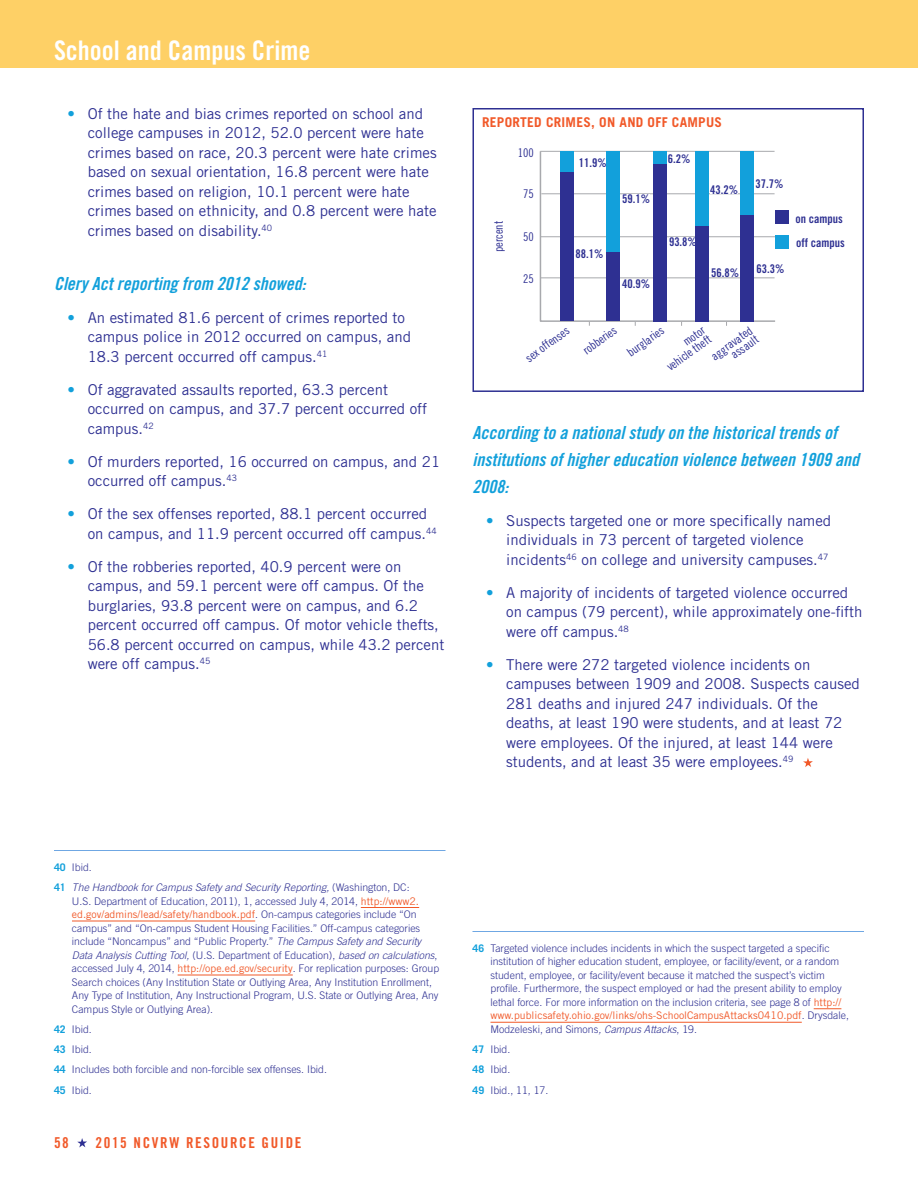
<style>
.page{position:relative;width:918px;height:1188px;background:#fff}
.page>*{position:absolute;margin:0;border:0;box-sizing:border-box;transform-origin:0 0}
.t1{font:27px "Trade Gothic LT Std Bd Cn 20";color:#fff}
.t2{font:18px/27px "Trade Gothic LT Std Bd Cn 20 Obl";color:#12a0db}
.t3{font:15px/19.5px "Trade Gothic LT Std";color:#2e3092}
.t4{font:15px "Trade Gothic LT Std Bd Cn 20";letter-spacing:.11em;color:#f15929}
.t5{font:700 13.5px "Trade Gothic LT Std";letter-spacing:.02em;color:#f15929}
.t6{font:12px/10.5px "Trade Gothic LT Std Cn 18";color:#2e3092;text-align:right}
.t7{font:12px/23.9px "Trade Gothic LT Std Bd Cn 20";color:#2e3092}
.t8{font:300 10.5px/13.5px "Trade Gothic LT Std";color:#2e3092}
.t9{font:italic 300 10.5px/20.2px "Trade Gothic LT Std";color:#2e3092}
.s1{color:#12a0db}
.s2{font-weight:700;font-style:normal;color:#12a0db}
.s3{font-style:normal}
.s4{font-weight:400;color:#f15929}
.s5{font-style:italic}
.s6{font-weight:700;color:#12a0db}
</style>
<div class="page">
<svg style="left:77px;top:1138px;width:10px;height:10px"></svg>
<div style="left:0;top:0;width:918px;height:68px;background:#fed066"></div>
<hr style="left:54px;top:850px;width:392px;height:1px;background:#6fa7e3">
<hr style="left:361px;top:907px;width:58px;height:1px;background:#f15929">
<hr style="left:72px;top:921px;width:183px;height:1px;background:#f15929">
<hr style="left:178px;top:975px;width:115px;height:1px;background:#f15929">
<svg style="left:803px;top:758px;width:10px;height:9px"></svg>
<hr style="left:472px;top:931px;width:392px;height:1px;background:#6fa7e3">
<svg style="left:814px;top:1008px;width:27px;height:1px"></svg>
<hr style="left:490px;top:1022px;width:312px;height:1px;background:#f15929">
<div style="left:472px;top:108px;width:392px;height:284px;border:2px solid #2e3092"></div>
<div style="left:776px;top:211px;width:13px;height:13px;background:#2e3092"></div>
<div style="left:776px;top:235px;width:13px;height:13px;background:#12a0db"></div>
<svg style="left:539px;top:150px;width:238px;height:176px"></svg>
<div style="left:622px;top:195px;width:28px;height:8px;background:#fff"></div>
<div style="left:668px;top:154px;width:23px;height:9px;background:#fff"></div>
<div style="left:710px;top:185px;width:28px;height:9px;background:#fff"></div>
<div style="left:755px;top:180px;width:28px;height:8px;background:#fff"></div>
<div style="left:560px;top:172px;width:14px;height:148px;background:#2e3092"></div>
<div style="left:560px;top:152px;width:14px;height:20px;background:#12a0db"></div>
<div style="left:607px;top:251px;width:13px;height:69px;background:#2e3092"></div>
<div style="left:607px;top:151px;width:13px;height:100px;background:#12a0db"></div>
<div style="left:653px;top:164px;width:14px;height:158px;background:#2e3092"></div>
<div style="left:653px;top:151px;width:14px;height:13px;background:#12a0db"></div>
<div style="left:695px;top:226px;width:14px;height:96px;background:#2e3092"></div>
<div style="left:695px;top:151px;width:14px;height:75px;background:#12a0db"></div>
<div style="left:740px;top:215px;width:14px;height:107px;background:#2e3092"></div>
<div style="left:741px;top:152px;width:13px;height:63px;background:#12a0db"></div>
<h1 class="t1" style="left:54px;top:34px;width:258px">School and Campus Crime</h1>
<p class="t3" style="left:88px;top:104px;width:351px;text-indent:-20px"><span class="s1">•</span> Of the hate and bias crimes reported on school and college campuses in 2012, 52.0 percent were hate crimes based on race, 20.3 percent were hate crimes based on sexual orientation, 16.8 percent were hate crimes based on religion, 10.1 percent were hate crimes based on ethnicity, and 0.8 percent were hate crimes based on disability.<sup>40</sup></p>
<p class="t2" style="left:54px;top:270px;width:253px">Clery Act reporting from 2012 showed:</p>
<p class="t3" style="left:88px;top:308px;width:325px;text-indent:-20px"><span class="s1">•</span> An estimated 81.6 percent of crimes reported to campus police in 2012 occurred on campus, and<br>18.3 percent occurred off campus.<sup>41</sup></p>
<p class="t3" style="left:88px;top:380px;width:341px;text-indent:-20px"><span class="s1">•</span> Of aggravated assaults reported, 63.3 percent occurred on campus, and 37.7 percent occurred off campus.<sup>42</sup></p>
<p class="t3" style="left:88px;top:452px;width:354px;text-indent:-20px"><span class="s1">•</span> Of murders reported, 16 occurred on campus, and 21 occurred off campus.<sup>43</sup></p>
<p class="t3" style="left:88px;top:504px;width:350px;text-indent:-20px"><span class="s1">•</span> Of the sex offenses reported, 88.1 percent occurred on campus, and 11.9 percent occurred off campus.<sup>44</sup></p>
<p class="t3" style="left:88px;top:557px;width:358px;text-indent:-20px"><span class="s1">•</span> Of the robberies reported, 40.9 percent were on campus, and 59.1 percent were off campus. Of the burglaries, 93.8 percent were on campus, and 6.2 percent occurred off campus. Of motor vehicle thefts, 56.8 percent occurred on campus, while 43.2 percent were off campus.<sup>45</sup></p>
<p class="t5" style="left:482px;top:114px;width:242px">REPORTED CRIMES, ON AND OFF CAMPUS</p>
<p class="t6" style="left:518px;top:147px;width:17px">100</p>
<p class="t7" style="left:668px;top:146px;width:24px">6.2%</p>
<p class="t7" style="left:579px;top:151px;width:29px">11.9%</p>
<p class="t6" style="left:493px;top:252px;width:33px;rotate:-90deg">percent</p>
<p class="t6" style="left:523px;top:188px;width:12px">75</p>
<p class="t6" style="left:523px;top:231px;width:12px">50</p>
<p class="t7" style="left:575px;top:241px;width:29px">88.1%</p>
<p class="t7" style="left:622px;top:187px;width:29px">59.1%</p>
<p class="t7" style="left:710px;top:178px;width:29px">43.2%</p>
<p class="t7" style="left:669px;top:230px;width:29px">93.8%</p>
<p class="t7" style="left:755px;top:172px;width:29px">37.7%</p>
<p class="t6" style="left:523px;top:273px;width:12px">25</p>
<p class="t7" style="left:622px;top:272px;width:29px">40.9%</p>
<p class="t7" style="left:711px;top:261px;width:29px">56.8%</p>
<p class="t7" style="left:756px;top:256px;width:29px">63.3%</p>
<p class="t7" style="left:796px;top:207px;width:51px">on campus off campus</p>
<p class="t6" style="left:524px;top:355px;width:53px;rotate:-36deg">sex offenses</p>
<p class="t6" style="left:581px;top:347px;width:40px;rotate:-36deg">robberies</p>
<p class="t6" style="left:625px;top:350px;width:44px;rotate:-36deg">burglaries</p>
<p class="t6" style="left:659px;top:355px;width:53px;rotate:-36deg">motor vehicle theft</p>
<p class="t6" style="left:709px;top:353px;width:49px;rotate:-36deg">aggravated assault</p>
<p class="t2" style="left:472px;top:419px;width:388px">According to a national study on the historical trends of institutions of higher education violence between 1909 and<br>2008:</p>
<p class="t3" style="left:506px;top:510px;width:326px;text-indent:-20px"><span class="s1">•</span> Suspects targeted one or more specifically named individuals in 73 percent of targeted violence incidents<sup>46</sup> on college and university campuses.<sup>47</sup></p>
<p class="t3" style="left:506px;top:582px;width:358px;text-indent:-20px"><span class="s1">•</span> A majority of incidents of targeted violence occurred on campus (79 percent), while approximately one-fifth were off campus.<sup>48</sup></p>
<p class="t3" style="left:506px;top:654px;width:355px;text-indent:-20px"><span class="s1">•</span> There were 272 targeted violence incidents on campuses between 1909 and 2008. Suspects caused 281 deaths and injured 247 individuals. Of the deaths, at least 190 were students, and at least 72 were employees. Of the injured, at least 144 were students, and at least 35 were employees.<sup>49</sup></p>
<p class="t9" style="left:54px;top:857px;width:357px"><span class="s2">40</span> <span class="s3">Ibid.<br></span><span class="s2">41</span> The Handbook for Campus Safety and Security Reporting, <span class="s3">(Washington, DC:</span></p>
<p class="t8" style="left:72px;top:894px;width:369px">U.S. Department of Education, 2011), 1, accessed July 4, 2014, <span class="s4">http://www2. ed.gov/admins/lead/safety/handbook.pdf</span>. On-campus categories include “On campus” and “On-campus Student Housing Facilities.” Off-campus categories include “Noncampus” and “Public Property.” <span class="s5">The Campus Safety and Security Data Analysis Cutting Tool,</span> (U.S. Department of Education), <span class="s5">based on calculations</span>, accessed July 4, 2014, <span class="s4">http://ope.ed.gov/security</span>. For replication purposes: Group Search choices (Any Institution State or Outlying Area, Any Institution Enrollment, Any Type of Institution, Any Instructional Program, U.S. State or Outlying Area, Any Campus Style or Outlying Area).</p>
<p class="t8" style="left:54px;top:1019px;width:274px;line-height:20.2px"><span class="s6">42</span> Ibid.<br><span class="s6">43</span> Ibid.<br><span class="s6">44</span> Includes both forcible and non-forcible sex offenses. Ibid.<br><span class="s6">45</span> Ibid.</p>
<p class="t4" style="left:54px;top:1133px;width:16px">58</p>
<p class="t4" style="left:95px;top:1133px;width:208px">2015 NCVRW RESOURCE GUIDE</p>
<p class="t8" style="left:490px;top:941px;width:360px;text-indent:-18px"><span class="s6">46</span> Targeted violence includes incidents in which the suspect targeted a specific institution of higher education student, employee, or facility/event, or a random student, employee, or facility/event because it matched the suspect’s victim profile. Furthermore, the suspect employed or had the present ability to employ lethal force. For more information on the inclusion criteria, see page 8 of <span class="s4">http:// www.publicsafety.ohio.gov/links/ohs-SchoolCampusAttacks0410.pdf</span>. Drysdale, Modzeleski, and Simons<span class="s5">, Campus Attacks</span>, 19.</p>
<p class="t8" style="left:472px;top:1039px;width:77px;line-height:20.2px"><span class="s6">47</span> Ibid.<br><span class="s6">48</span> Ibid.<br><span class="s6">49</span> Ibid., 11, 17.</p>
</div>
